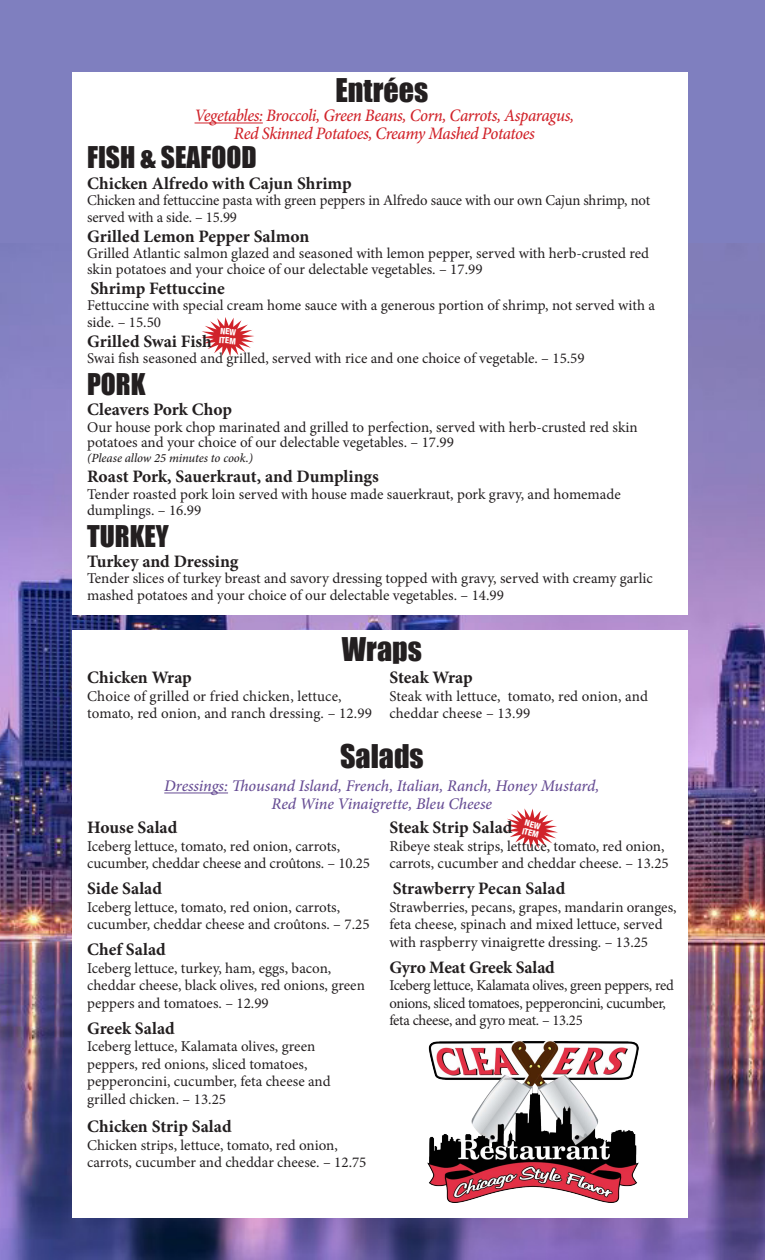
<style>
.page{position:relative;width:765px;height:1260px;background:#fff}
.page>*{position:absolute;margin:0;border:0;box-sizing:border-box;transform-origin:0 0}
.t1{font:30px "Impact";color:#231f20}
.t2{font:27.5px "Impact";color:#231f20}
.t3{font:700 17.5px "Minion Pro";color:#231f20}
.t4{font:italic 500 17.5px/17.5px "Minion Pro";letter-spacing:-.03em;color:#d1232a;text-align:center;scale:.96 1}
.t5{font:italic 500 16.25px/17.5px "Minion Pro";letter-spacing:-.01em;color:#674d94;text-align:center}
.t6{font:15px/17.5px "Minion Pro";color:#231f20}
.t7{font:15px/17.5px "Minion Pro";letter-spacing:-.02em;color:#231f20}
.t8{font:italic 500 12.5px "Minion Pro";letter-spacing:-.005em;color:#231f20}
.t9{font:800 condensed 8.75px/8.8px "Helvetica Neue";color:#fff}
</style>
<div class="page">
<img style="left:0;top:242px;width:765px;height:1018px">
<div style="left:0;top:0;width:765px;height:242px;background:#7f7fbf"></div>
<div style="left:72px;top:72px;width:616px;height:542px;background:#fff"></div>
<div style="left:72px;top:630px;width:616px;height:587px;background:#fff"></div>
<hr style="left:164px;top:793px;width:64px;height:1px;background:#674d94">
<svg style="left:201px;top:317px;width:53px;height:40px"></svg>
<hr style="left:195px;top:123px;width:68px;height:1px;background:#d1232a">
<img style="left:428px;top:1041px;width:210px;height:162px">
<svg style="left:505px;top:808px;width:53px;height:41px"></svg>
<h1 class="t1" style="left:335px;top:67px;width:94px">Entrées</h1>
<p class="t4" style="left:195px;top:107px;width:397px">Vegetables: Broccoli, Green Beans, Corn, Carrots, Asparagus,<br>Red Skinned Potatoes, Creamy Mashed Potatoes</p>
<h2 class="t2" style="left:87px;top:136px;width:171px">FISH &amp; SEAFOOD</h2>
<p class="t3" style="left:87px;top:171px;width:266px">Chicken Alfredo with Cajun Shrimp</p>
<p class="t6" style="left:87px;top:193px;width:565px;line-height:16.2px">Chicken and fettuccine pasta with green peppers in Alfredo sauce with our own Cajun shrimp, not served with a side. – 15.99</p>
<p class="t3" style="left:87px;top:224px;width:224px">Grilled Lemon Pepper Salmon</p>
<p class="t6" style="left:87px;top:245px;width:564px;line-height:16.2px">Grilled Atlantic salmon glazed and seasoned with lemon pepper, served with herb-crusted red skin potatoes and your choice of our delectable vegetables. – 17.99</p>
<p class="t3" style="left:91px;top:276px;width:136px">Shrimp Fettuccine</p>
<p class="t6" style="left:87px;top:298px;width:569px;line-height:16.2px">Fettuccine with special cream home sauce with a generous portion of shrimp, not served with a side. – 15.50</p>
<p class="t3" style="left:87px;top:329px;width:126px">Grilled Swai Fish</p>
<p class="t6" style="left:87px;top:349px;width:499px">Swai fish seasoned and grilled, served with rice and one choice of vegetable. – 15.59</p>
<h2 class="t2" style="left:87px;top:363px;width:60px">PORK</h2>
<p class="t3" style="left:87px;top:397px;width:146px">Cleavers Pork Chop</p>
<p class="t6" style="left:87px;top:420px;width:552px;line-height:15px">Our house pork chop marinated and grilled to perfection, served with herb-crusted red skin potatoes and your choice of our delectable vegetables. – 17.99</p>
<p class="t8" style="left:87px;top:450px;width:167px">(Please allow 25 minutes to cook.)</p>
<p class="t3" style="left:87px;top:464px;width:293px">Roast Pork, Sauerkraut, and Dumplings</p>
<p class="t6" style="left:87px;top:486px;width:535px;line-height:16.2px">Tender roasted pork loin served with house made sauerkraut, pork gravy, and homemade dumplings. – 16.99</p>
<h2 class="t2" style="left:87px;top:515px;width:83px">TURKEY</h2>
<p class="t3" style="left:87px;top:549px;width:153px">Turkey and Dressing</p>
<p class="t6" style="left:87px;top:570px;width:567px;line-height:16.2px">Tender slices of turkey breast and savory dressing topped with gravy, served with creamy garlic mashed potatoes and your choice of our delectable vegetables. – 14.99</p>
<p class="t9" style="left:220px;top:326px;width:19px;rotate:5deg">NEW<br>ITEM</p>
<h1 class="t1" style="left:342px;top:626px;width:81px">Wraps</h1>
<p class="t3" style="left:87px;top:665px;width:106px">Chicken Wrap</p>
<p class="t6" style="left:87px;top:687px;width:286px">Choice of grilled or fried chicken, lettuce, tomato, red onion, and ranch dressing. – 12.99</p>
<p class="t3" style="left:389px;top:665px;width:85px">Steak Wrap</p>
<p class="t6" style="left:389px;top:687px;width:260px">Steak with lettuce, tomato, red onion, and cheddar cheese – 13.99</p>
<h1 class="t1" style="left:340px;top:733px;width:85px">Salads</h1>
<p class="t5" style="left:164px;top:777px;width:437px">Dressings: Thousand Island, French, Italian, Ranch, Honey Mustard,<br>Red Wine Vinaigrette, Bleu Cheese</p>
<p class="t3" style="left:87px;top:816px;width:92px">House Salad</p>
<p class="t9" style="left:523px;top:826px;width:19px;rotate:15deg">ITEM</p>
<p class="t6" style="left:87px;top:837px;width:284px">Iceberg lettuce, tomato, red onion, carrots, cucumber, cheddar cheese and croûtons. – 10.25</p>
<p class="t3" style="left:87px;top:876px;width:76px">Side Salad</p>
<p class="t6" style="left:87px;top:898px;width:284px">Iceberg lettuce, tomato, red onion, carrots, cucumber, cheddar cheese and croûtons. – 7.25</p>
<p class="t3" style="left:87px;top:937px;width:80px">Chef Salad</p>
<p class="t6" style="left:87px;top:959px;width:279px">Iceberg lettuce, turkey, ham, eggs, bacon, cheddar cheese, black olives, red onions, green peppers and tomatoes. – 12.99</p>
<p class="t3" style="left:87px;top:1016px;width:89px">Greek Salad</p>
<p class="t6" style="left:87px;top:1038px;width:245px">Iceberg lettuce, Kalamata olives, green peppers, red onions, sliced tomatoes, pepperoncini, cucumber, feta cheese and grilled chicken. – 13.25</p>
<p class="t3" style="left:87px;top:1114px;width:146px">Chicken Strip Salad</p>
<p class="t6" style="left:87px;top:1136px;width:281px">Chicken strips, lettuce, tomato, red onion, carrots, cucumber and cheddar cheese. – 12.75</p>
<p class="t3" style="left:389px;top:816px;width:125px">Steak Strip Salad</p>
<p class="t6" style="left:389px;top:837px;width:281px">Ribeye steak strips, lettuce, tomato, red onion, carrots, cucumber and cheddar cheese. – 13.25</p>
<p class="t3" style="left:393px;top:876px;width:174px">Strawberry Pecan Salad</p>
<p class="t6" style="left:389px;top:898px;width:289px">Strawberries, pecans, grapes, mandarin oranges, feta cheese, spinach and mixed lettuce, served with raspberry vinaigrette dressing. – 13.25</p>
<p class="t3" style="left:389px;top:955px;width:167px">Gyro Meat Greek Salad</p>
<p class="t7" style="left:389px;top:977px;width:286px">Iceberg lettuce, Kalamata olives, green peppers, red onions, sliced tomatoes, pepperoncini, cucumber, feta cheese, and gyro meat. – 13.25</p>
</div>
